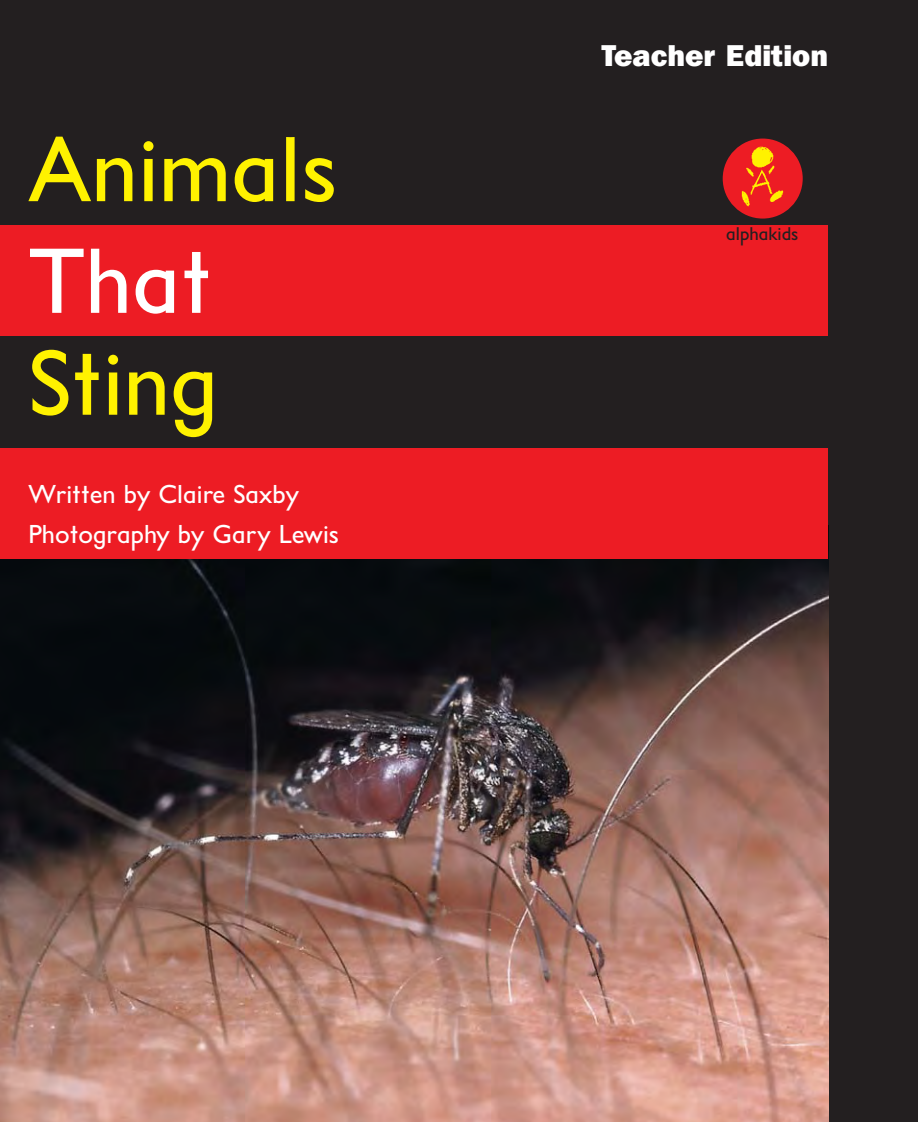
<style>
.page{position:relative;width:918px;height:1122px;background:#231f20}
.page>*{position:absolute;margin:0;border:0;box-sizing:border-box;transform-origin:0 0}
.t1{font:94px "El Sans Schlbk";color:#fff200}
.t2{font:94px "El Sans Schlbk";color:#fff}
.t3{font:800 30px "Franklin Gothic IT Cby BT";color:#fff}
.t4{font:26.4px/39.2px "El Sans Schlbk";color:#fff}
.t5{font:18.8px "El Sans Schlbk";color:#231f20}
</style>
<div class="page">
<img style="left:1px;top:558px;width:827px;height:564px">
<div style="left:1px;top:197px;width:827px;height:361px;background:#ed1c24"></div>
<div style="left:1px;top:111px;width:827px;height:114px;background:#231f20"></div>
<div style="left:1px;top:336px;width:827px;height:111px;background:#231f20"></div>
<div style="left:723px;top:139px;width:80px;height:80px;background:#ed1c24;border-radius:50%"></div>
<img style="left:735px;top:141px;width:53px;height:71px">
<h1 class="t1" style="left:28px;top:137px;width:311px">Animals</h1>
<h1 class="t2" style="left:28px;top:249px;width:185px">That</h1>
<h1 class="t1" style="left:28px;top:351px;width:191px">Sting</h1>
<p class="t4" style="left:28px;top:478px;width:312px">Written by Claire Saxby<br>Photography by Gary Lewis</p>
<p class="t3" style="left:602px;top:45px;width:228px">Teacher Edition</p>
<p class="t5" style="left:726px;top:227px;width:74px">alphakids</p>
</div>
